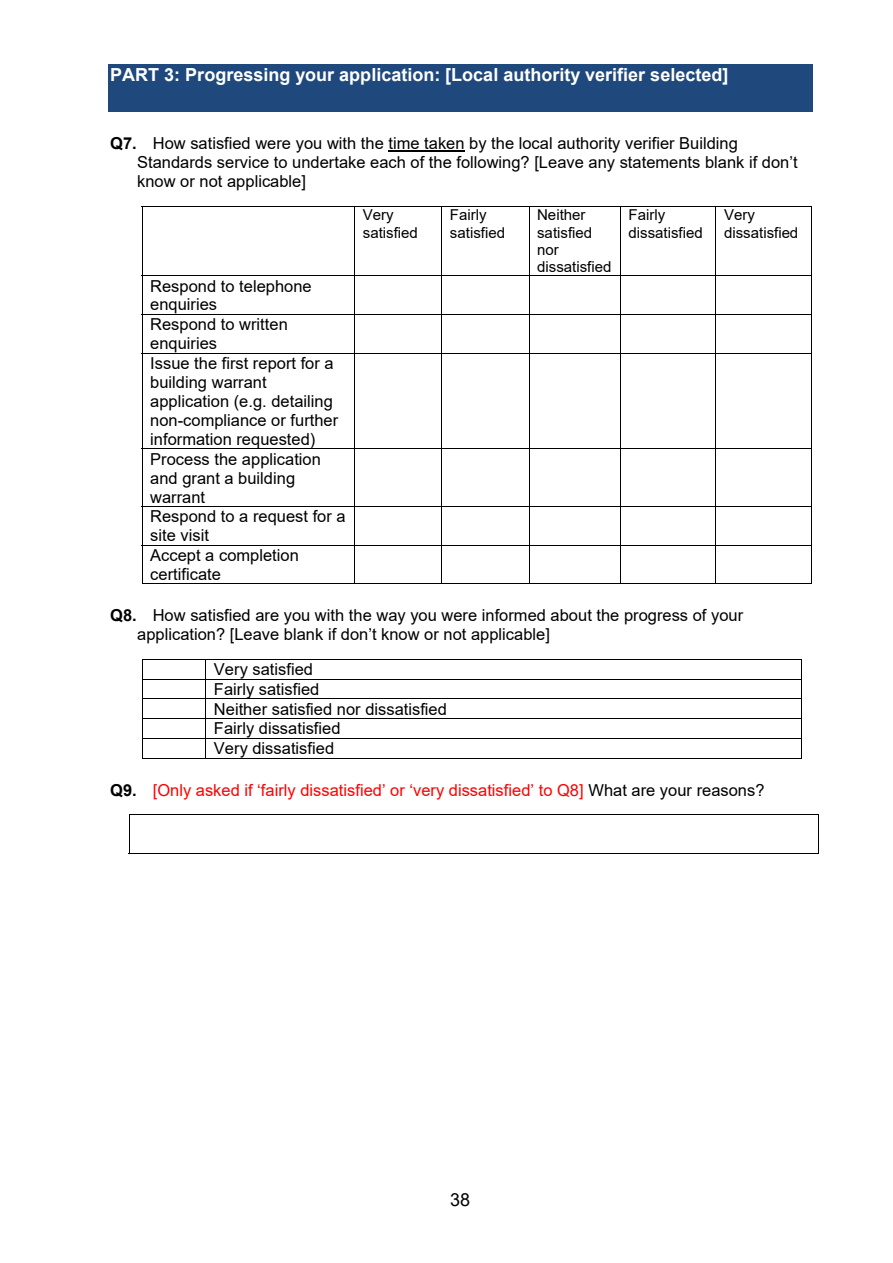
<style>
.page{position:relative;width:893px;height:1263px;background:#fff}
.page>*{position:absolute;margin:0;border:0;box-sizing:border-box;transform-origin:0 0}
.t1{font:700 18px "Arial";color:#fff}
.t2{font:18px "Arial";color:#000}
.t3{font:16.5px/19.2px "Arial";color:#000}
.t4{font:16.5px "Arial";color:#f00}
.t5{font:15px/17.2px "Arial";color:#000}
.s1{font-weight:700}
.s2{font-weight:700;color:#000}
.s3{color:#000}
</style>
<div class="page">
<div style="left:108px;top:64px;width:704px;height:24px;background:#1f497c"></div>
<div style="left:108px;top:88px;width:704px;height:24px;background:#1f497c"></div>
<hr style="left:388px;top:151px;width:77px;height:1px;background:#000">
<hr style="left:142px;top:206px;width:670px;height:1px;background:#000">
<hr style="left:142px;top:206px;width:1px;height:69px;background:#000">
<hr style="left:354px;top:206px;width:1px;height:69px;background:#000">
<hr style="left:441px;top:206px;width:1px;height:69px;background:#000">
<hr style="left:529px;top:206px;width:1px;height:69px;background:#000">
<hr style="left:620px;top:206px;width:1px;height:69px;background:#000">
<hr style="left:716px;top:206px;width:1px;height:69px;background:#000">
<hr style="left:811px;top:206px;width:1px;height:69px;background:#000">
<hr style="left:142px;top:275px;width:670px;height:1px;background:#000">
<hr style="left:142px;top:276px;width:1px;height:38px;background:#000">
<hr style="left:354px;top:276px;width:1px;height:38px;background:#000">
<hr style="left:441px;top:276px;width:1px;height:38px;background:#000">
<hr style="left:529px;top:276px;width:1px;height:38px;background:#000">
<hr style="left:620px;top:276px;width:1px;height:38px;background:#000">
<hr style="left:716px;top:276px;width:1px;height:38px;background:#000">
<hr style="left:811px;top:276px;width:1px;height:38px;background:#000">
<hr style="left:142px;top:314px;width:670px;height:1px;background:#000">
<hr style="left:142px;top:315px;width:1px;height:38px;background:#000">
<hr style="left:354px;top:315px;width:1px;height:38px;background:#000">
<hr style="left:441px;top:315px;width:1px;height:38px;background:#000">
<hr style="left:529px;top:315px;width:1px;height:38px;background:#000">
<hr style="left:620px;top:315px;width:1px;height:38px;background:#000">
<hr style="left:716px;top:315px;width:1px;height:38px;background:#000">
<hr style="left:811px;top:315px;width:1px;height:38px;background:#000">
<hr style="left:142px;top:353px;width:670px;height:1px;background:#000">
<hr style="left:142px;top:354px;width:1px;height:94px;background:#000">
<hr style="left:354px;top:354px;width:1px;height:94px;background:#000">
<hr style="left:441px;top:354px;width:1px;height:94px;background:#000">
<hr style="left:529px;top:354px;width:1px;height:94px;background:#000">
<hr style="left:620px;top:354px;width:1px;height:94px;background:#000">
<hr style="left:716px;top:354px;width:1px;height:94px;background:#000">
<hr style="left:811px;top:354px;width:1px;height:94px;background:#000">
<hr style="left:142px;top:448px;width:670px;height:1px;background:#000">
<hr style="left:142px;top:449px;width:1px;height:57px;background:#000">
<hr style="left:354px;top:449px;width:1px;height:57px;background:#000">
<hr style="left:441px;top:449px;width:1px;height:57px;background:#000">
<hr style="left:529px;top:449px;width:1px;height:57px;background:#000">
<hr style="left:620px;top:449px;width:1px;height:57px;background:#000">
<hr style="left:716px;top:449px;width:1px;height:57px;background:#000">
<hr style="left:811px;top:449px;width:1px;height:57px;background:#000">
<hr style="left:142px;top:506px;width:670px;height:1px;background:#000">
<hr style="left:142px;top:507px;width:1px;height:38px;background:#000">
<hr style="left:354px;top:507px;width:1px;height:38px;background:#000">
<hr style="left:441px;top:507px;width:1px;height:38px;background:#000">
<hr style="left:529px;top:507px;width:1px;height:38px;background:#000">
<hr style="left:620px;top:507px;width:1px;height:38px;background:#000">
<hr style="left:716px;top:507px;width:1px;height:38px;background:#000">
<hr style="left:811px;top:507px;width:1px;height:38px;background:#000">
<hr style="left:142px;top:545px;width:670px;height:1px;background:#000">
<hr style="left:142px;top:545px;width:1px;height:39px;background:#000">
<hr style="left:142px;top:584px;width:212px;height:1px;background:#000">
<hr style="left:354px;top:545px;width:1px;height:39px;background:#000">
<hr style="left:355px;top:584px;width:86px;height:1px;background:#000">
<hr style="left:441px;top:545px;width:1px;height:39px;background:#000">
<hr style="left:442px;top:584px;width:87px;height:1px;background:#000">
<hr style="left:529px;top:545px;width:1px;height:39px;background:#000">
<hr style="left:529px;top:584px;width:91px;height:1px;background:#000">
<hr style="left:620px;top:545px;width:1px;height:39px;background:#000">
<hr style="left:621px;top:584px;width:95px;height:1px;background:#000">
<hr style="left:716px;top:545px;width:1px;height:39px;background:#000">
<hr style="left:716px;top:584px;width:95px;height:1px;background:#000">
<hr style="left:811px;top:545px;width:1px;height:39px;background:#000">
<hr style="left:142px;top:659px;width:660px;height:1px;background:#000">
<hr style="left:142px;top:679px;width:660px;height:1px;background:#000">
<hr style="left:142px;top:698px;width:660px;height:1px;background:#000">
<hr style="left:142px;top:718px;width:660px;height:1px;background:#000">
<hr style="left:142px;top:738px;width:660px;height:1px;background:#000">
<svg style="left:142px;top:660px;width:1px;height:98px"></svg>
<hr style="left:142px;top:758px;width:63px;height:1px;background:#000">
<svg style="left:205px;top:660px;width:1px;height:98px"></svg>
<hr style="left:206px;top:758px;width:595px;height:1px;background:#000">
<svg style="left:801px;top:660px;width:1px;height:99px"></svg>
<hr style="left:129px;top:814px;width:690px;height:1px;background:#000">
<hr style="left:129px;top:815px;width:1px;height:39px;background:#000">
<hr style="left:129px;top:853px;width:689px;height:1px;background:#000">
<hr style="left:818px;top:815px;width:1px;height:39px;background:#000">
<p class="t1" style="left:110px;top:65px;width:620px">PART 3: Progressing your application: [Local authority verifier selected]</p>
<p class="t3" style="left:137px;top:134px;width:662px;text-indent:-27px"><span class="s1">Q7.</span> How satisfied were you with the time taken by the local authority verifier Building<br>Standards service to undertake each of the following? [Leave any statements blank if don’t know or not applicable]</p>
<p class="t5" style="left:363px;top:206px;width:57px">Very satisfied</p>
<p class="t5" style="left:450px;top:206px;width:57px">Fairly satisfied</p>
<p class="t5" style="left:537px;top:206px;width:76px">Neither satisfied nor dissatisfied</p>
<p class="t5" style="left:628px;top:206px;width:76px">Fairly dissatisfied</p>
<p class="t5" style="left:724px;top:206px;width:76px">Very dissatisfied</p>
<p class="t3" style="left:150px;top:276px;width:197px">Respond to telephone enquiries<br>Respond to written enquiries<br>Issue the first report for a building warrant application (e.g. detailing non-compliance or further information requested)<br>Process the application and grant a building warrant<br>Respond to a request for a site visit<br>Accept a completion certificate</p>
<p class="t3" style="left:137px;top:606px;width:607px;text-indent:-27px"><span class="s1">Q8.</span> How satisfied are you with the way you were informed about the progress of your application? [Leave blank if don’t know or not applicable]</p>
<p class="t3" style="left:214px;top:660px;width:234px;line-height:19.6px">Very satisfied<br>Fairly satisfied<br>Neither satisfied nor dissatisfied<br>Fairly dissatisfied<br>Very dissatisfied</p>
<p class="t4" style="left:110px;top:781px;width:656px"><span class="s2">Q9.</span> [Only asked if ‘fairly dissatisfied’ or ‘very dissatisfied’ to Q8] <span class="s3">What are your reasons?</span></p>
<p class="t2" style="left:450px;top:1190px;width:21px">38</p>
</div>
